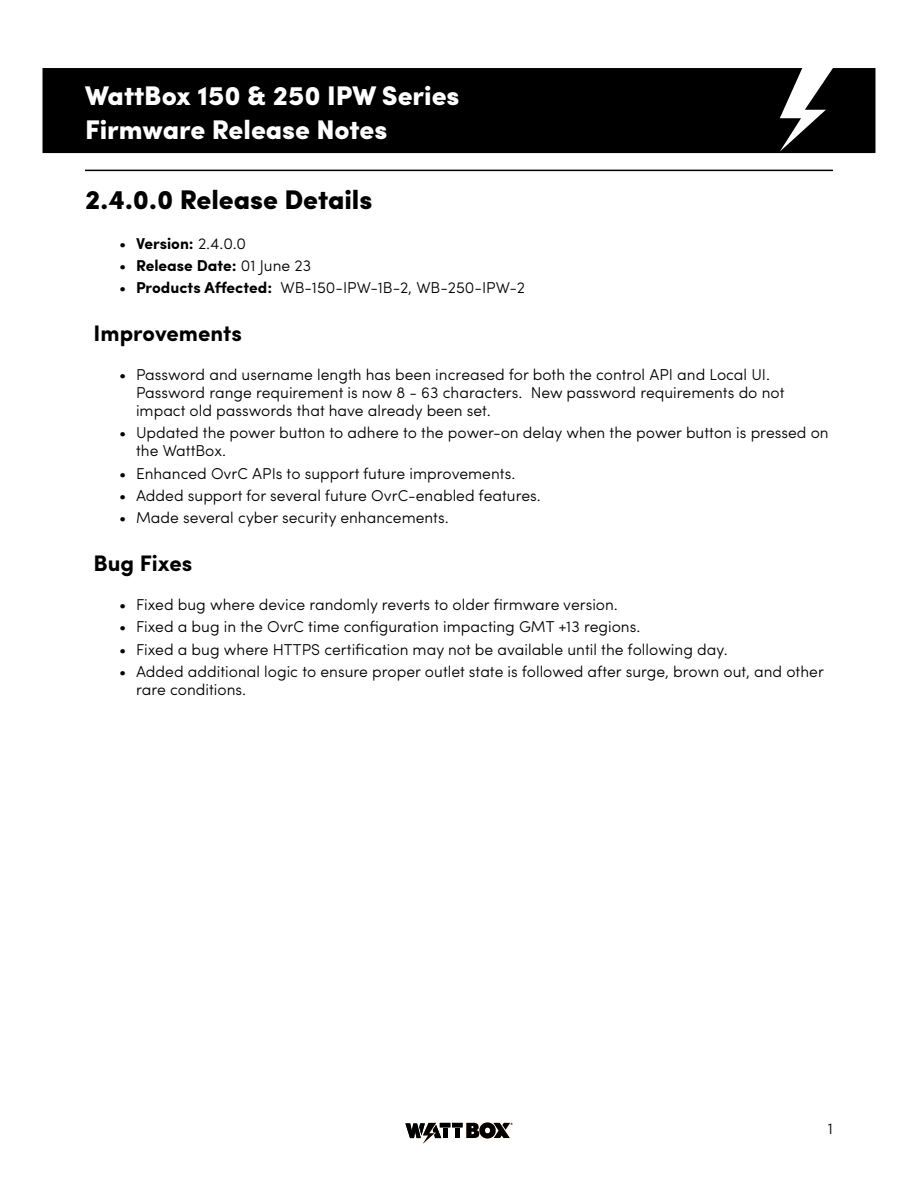
<style>
.page{position:relative;width:918px;height:1188px;background:#fff}
.page>*{position:absolute;margin:0;border:0;box-sizing:border-box;transform-origin:0 0}
.t1{font:900 27px/33.5px "Sofia Pro";color:#fff}
.t2{font:900 27px "Sofia Pro";color:#000}
.t3{font:700 22.5px "Sofia Pro";color:#000}
.t4{font:300 15.75px/18px "Sofia Pro";color:#000}
.t5{font:700 15.75px "Sofia Pro";color:#000}
.s1{font-weight:700}
.s2{font-weight:300}
</style>
<div class="page">
<svg style="left:405px;top:1123px;width:108px;height:21px"></svg>
<div style="left:43px;top:68px;width:832px;height:85px;background:#000"></div>
<hr style="left:85px;top:170px;width:748px;height:1px;background:#000">
<h1 class="t1" style="left:85px;top:77px;width:376px">WattBox 150 &amp; 250 IPW Series<br>Firmware Release Notes</h1>
<h1 class="t2" style="left:85px;top:179px;width:289px">2.4.0.0 Release Details</h1>
<p class="t4" style="left:119px;top:233px;width:129px">• <span class="s1">Version:</span> 2.4.0.0</p>
<p class="t5" style="left:119px;top:253px;width:194px"><span class="s2">•</span> Release Date: <span class="s2">01 June 23</span></p>
<p class="t4" style="left:119px;top:278px;width:408px">• <span class="s1">Products Affected:</span> WB-150-IPW-1B-2, WB-250-IPW-2</p>
<h2 class="t3" style="left:94px;top:316px;width:150px">Improvements</h2>
<p class="t4" style="left:136px;top:365px;width:650px;text-indent:-17px">• Password and username length has been increased for both the control API and Local UI.<br>Password range requirement is now 8 - 63 characters. New password requirements do not impact old passwords that have already been set.</p>
<p class="t4" style="left:136px;top:423px;width:694px;text-indent:-17px">• Updated the power button to adhere to the power-on delay when the power button is pressed on the WattBox.</p>
<p class="t4" style="left:119px;top:463px;width:398px">• Enhanced OvrC APIs to support future improvements.</p>
<p class="t4" style="left:119px;top:485px;width:423px">• Added support for several future OvrC-enabled features.</p>
<p class="t4" style="left:119px;top:508px;width:331px">• Made several cyber security enhancements.</p>
<h2 class="t3" style="left:94px;top:546px;width:100px">Bug Fixes</h2>
<p class="t4" style="left:119px;top:595px;width:500px">• Fixed bug where device randomly reverts to older firmware version.</p>
<p class="t4" style="left:119px;top:617px;width:523px">• Fixed a bug in the OvrC time configuration impacting GMT +13 regions.</p>
<p class="t4" style="left:119px;top:639px;width:610px">• Fixed a bug where HTTPS certification may not be available until the following day.</p>
<p class="t4" style="left:136px;top:661px;width:689px;text-indent:-17px">• Added additional logic to ensure proper outlet state is followed after surge, brown out, and other rare conditions.</p>
<p class="t4" style="left:828px;top:1119px;width:7px">1</p>
</div>
